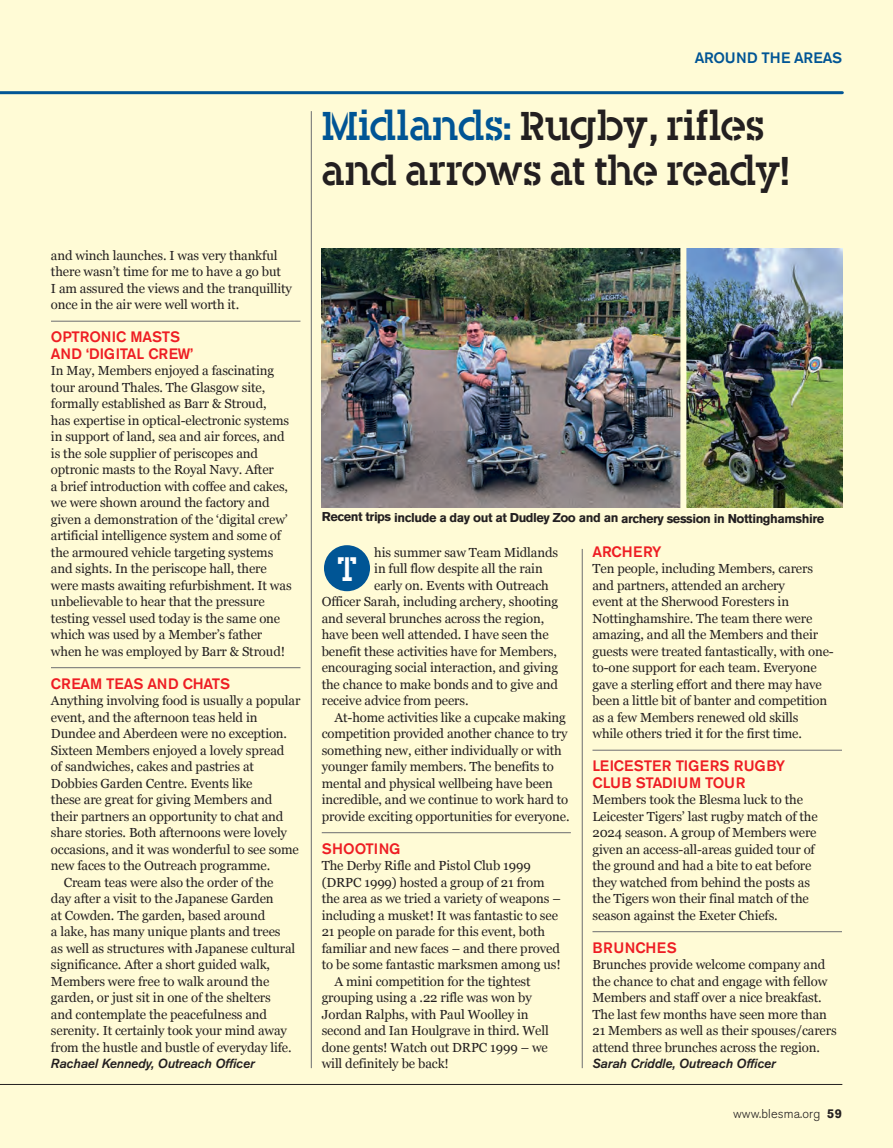
<style>
.page{position:relative;width:893px;height:1148px;background:#fffbd6}
.page>*{position:absolute;margin:0;border:0;box-sizing:border-box;transform-origin:0 0}
.t1{font:39px/45px "Blesma";letter-spacing:-.01em;color:#231f20}
.t2{font:33px "Blesma";color:#fff}
.t3{font:500 15px/16.5px "Akzidenz Grotesk BQ";letter-spacing:-.01em;color:#ee1d23}
.t4{font:500 15px "Akzidenz Grotesk Std";letter-spacing:-.015em;color:#005595}
.t5{font:500 15px "Akzidenz Grotesk BQ";letter-spacing:.03em;color:#ee1d23}
.t6{font:13.2px/16.5px "Georgia";letter-spacing:-.01em;color:#231f20}
.t7{font:italic 13.2px "Akzidenz Grotesk BQ Med";letter-spacing:-.01em;color:#231f20}
.t8{font:700 12.75px "Akzidenz Grotesk BQ";letter-spacing:-.04em;color:#231f20}
.t9{font:300 12.75px "Akzidenz Grotesk Std";letter-spacing:.01em;color:#231f20}
.s1{color:#005595}
.s2{font-weight:700}
</style>
<div class="page">
<hr style="left:322px;top:832px;width:249px;height:1px;background:#6c6d70">
<hr style="left:311px;top:111px;width:1px;height:957px;background:#6c6d70">
<hr style="left:0;top:1084px;width:842px;height:1px;background:#231f20">
<hr style="left:0;top:91px;width:842px;height:3px;background:#005595">
<hr style="left:582px;top:549px;width:1px;height:519px;background:#6c6d70">
<hr style="left:592px;top:750px;width:250px;height:1px;background:#6c6d70">
<hr style="left:592px;top:931px;width:250px;height:1px;background:#6c6d70">
<div style="left:324px;top:545px;width:46px;height:46px;background:#005595;border-radius:50%"></div>
<img style="left:322px;top:248px;width:358px;height:259px">
<img style="left:686px;top:248px;width:156px;height:259px">
<hr style="left:51px;top:321px;width:249px;height:1px;background:#6c6d70">
<hr style="left:51px;top:667px;width:249px;height:1px;background:#6c6d70">
<p class="t4" style="left:695px;top:49px;width:149px">AROUND THE AREAS</p>
<h1 class="t1" style="left:322px;top:103px;width:469px"><span class="s1">Midlands:</span> Rugby, rifles and arrows at the ready!</h1>
<p class="t6" style="left:51px;top:246px;width:243px">and winch launches. I was very thankful there wasn’t time for me to have a go but<br>I am assured the views and the tranquillity once in the air were well worth it.</p>
<p class="t3" style="left:51px;top:328px;width:144px">OPTRONIC MASTS<br>AND ‘DIGITAL CREW’</p>
<p class="t6" style="left:51px;top:362px;width:242px">In May, Members enjoyed a fascinating tour around Thales. The Glasgow site, formally established as Barr &amp; Stroud,<br>has expertise in optical-electronic systems in support of land, sea and air forces, and is the sole supplier of periscopes and optronic masts to the Royal Navy. After<br>a brief introduction with coffee and cakes, we were shown around the factory and given a demonstration of the ‘digital crew’ artificial intelligence system and some of the armoured vehicle targeting systems and sights. In the periscope hall, there were masts awaiting refurbishment. It was unbelievable to hear that the pressure testing vessel used today is the same one which was used by a Member’s father when he was employed by Barr &amp; Stroud!</p>
<p class="t3" style="left:51px;top:675px;width:181px">CREAM TEAS AND CHATS</p>
<p class="t6" style="left:51px;top:692px;width:251px">Anything involving food is usually a popular</p>
<p class="t6" style="left:51px;top:708px;width:208px">event, and the afternoon teas held in</p>
<p class="t6" style="left:51px;top:725px;width:238px">Dundee and Aberdeen were no exception.</p>
<p class="t6" style="left:51px;top:741px;width:235px">Sixteen Members enjoyed a lovely spread</p>
<p class="t6" style="left:51px;top:758px;width:205px">of sandwiches, cakes and pastries at</p>
<p class="t6" style="left:51px;top:774px;width:203px">Dobbies Garden Centre. Events like</p>
<p class="t6" style="left:51px;top:791px;width:223px">these are great for giving Members and</p>
<p class="t6" style="left:51px;top:807px;width:234px">their partners an opportunity to chat and</p>
<p class="t6" style="left:51px;top:824px;width:238px">share stories. Both afternoons were lovely</p>
<p class="t6" style="left:51px;top:840px;width:249px">occasions, and it was wonderful to see some</p>
<p class="t6" style="left:51px;top:857px;width:221px">new faces to the Outreach programme.</p>
<p class="t6" style="left:64px;top:873px;width:211px">Cream teas were also the order of the</p>
<p class="t6" style="left:51px;top:890px;width:224px">day after a visit to the Japanese Garden</p>
<p class="t6" style="left:51px;top:906px;width:216px">at Cowden. The garden, based around</p>
<p class="t6" style="left:51px;top:923px;width:231px">a lake, has many unique plants and trees</p>
<p class="t6" style="left:51px;top:939px;width:246px">as well as structures with Japanese cultural</p>
<p class="t6" style="left:51px;top:956px;width:221px">significance. After a short guided walk,</p>
<p class="t6" style="left:51px;top:972px;width:220px">Members were free to walk around the</p>
<p class="t6" style="left:51px;top:989px;width:221px">garden, or just sit in one of the shelters</p>
<p class="t6" style="left:51px;top:1005px;width:218px">and contemplate the peacefulness and</p>
<p class="t6" style="left:51px;top:1022px;width:237px">serenity. It certainly took your mind away</p>
<p class="t6" style="left:51px;top:1038px;width:242px">from the hustle and bustle of everyday life.</p>
<p class="t7" style="left:51px;top:1056px;width:205px">Rachael Kennedy, Outreach Officer</p>
<p class="t8" style="left:322px;top:510px;width:504px">Recent trips include a day out at Dudley Zoo and an archery session in Nottinghamshire</p>
<p class="t6" style="left:374px;top:543px;width:185px">his summer saw Team Midlands</p>
<p class="t6" style="left:374px;top:560px;width:170px">in full flow despite all the rain</p>
<p class="t6" style="left:374px;top:576px;width:176px">early on. Events with Outreach</p>
<p class="t6" style="left:322px;top:593px;width:238px">Officer Sarah, including archery, shooting</p>
<p class="t6" style="left:322px;top:609px;width:224px">and several brunches across the region,</p>
<p class="t6" style="left:322px;top:626px;width:229px">have been well attended. I have seen the</p>
<p class="t6" style="left:322px;top:642px;width:237px">benefit these activities have for Members,</p>
<p class="t6" style="left:322px;top:659px;width:238px">encouraging social interaction, and giving</p>
<p class="t6" style="left:322px;top:675px;width:238px">the chance to make bonds and to give and</p>
<p class="t6" style="left:322px;top:692px;width:148px">receive advice from peers.</p>
<p class="t6" style="left:334px;top:708px;width:233px">At-home activities like a cupcake making</p>
<p class="t6" style="left:322px;top:725px;width:247px">competition provided another chance to try</p>
<p class="t6" style="left:322px;top:741px;width:242px">something new, either individually or with</p>
<p class="t6" style="left:322px;top:758px;width:234px">younger family members. The benefits to</p>
<p class="t6" style="left:322px;top:774px;width:233px">mental and physical wellbeing have been</p>
<p class="t6" style="left:322px;top:791px;width:248px">incredible, and we continue to work hard to</p>
<p class="t6" style="left:322px;top:807px;width:249px">provide exciting opportunities for everyone.</p>
<p class="t3" style="left:322px;top:840px;width:80px">SHOOTING</p>
<p class="t6" style="left:322px;top:857px;width:211px">The Derby Rifle and Pistol Club 1999</p>
<p class="t6" style="left:322px;top:873px;width:224px">(DRPC 1999) hosted a group of 21 from</p>
<p class="t6" style="left:322px;top:890px;width:241px">the area as we tried a variety of weapons –</p>
<p class="t6" style="left:322px;top:906px;width:238px">including a musket! It was fantastic to see</p>
<p class="t6" style="left:322px;top:923px;width:225px">21 people on parade for this event, both</p>
<p class="t6" style="left:322px;top:939px;width:240px">familiar and new faces – and there proved</p>
<p class="t6" style="left:322px;top:956px;width:240px">to be some fantastic marksmen among us!</p>
<p class="t6" style="left:334px;top:972px;width:198px">A mini competition for the tightest</p>
<p class="t6" style="left:322px;top:989px;width:212px">grouping using a .22 rifle was won by</p>
<p class="t6" style="left:322px;top:1005px;width:208px">Jordan Ralphs, with Paul Woolley in</p>
<p class="t6" style="left:322px;top:1022px;width:229px">second and Ian Houlgrave in third. Well</p>
<p class="t6" style="left:322px;top:1038px;width:228px">done gents! Watch out DRPC 1999 – we</p>
<p class="t6" style="left:322px;top:1055px;width:129px">will definitely be back!</p>
<h2 class="t2" style="left:337px;top:549px;width:21px">T</h2>
<p class="t3" style="left:592px;top:543px;width:71px">ARCHERY</p>
<p class="t6" style="left:592px;top:560px;width:243px">Ten people, including Members, carers and partners, attended an archery<br>event at the Sherwood Foresters in Nottinghamshire. The team there were amazing, and all the Members and their guests were treated fantastically, with one&shy;to-one support for each team. Everyone gave a sterling effort and there may have been a little bit of banter and competition as a few Members renewed old skills<br>while others tried it for the first time.</p>
<p class="t3" style="left:592px;top:757px;width:194px">LEICESTER TIGERS RUGBY<br>CLUB STADIUM TOUR</p>
<p class="t6" style="left:592px;top:791px;width:227px">Members took the Blesma luck to the Leicester Tigers’ last rugby match of the 2024 season. A group of Members were given an access-all-areas guided tour of the ground and had a bite to eat before they watched from behind the posts as the Tigers won their final match of the season against the Exeter Chiefs.</p>
<p class="t5" style="left:592px;top:938px;width:86px">BRUNCHES</p>
<p class="t6" style="left:592px;top:956px;width:246px">Brunches provide welcome company and the chance to chat and engage with fellow Members and staff over a nice breakfast.<br>The last few months have seen more than 21 Members as well as their spouses/carers attend three brunches across the region.</p>
<p class="t7" style="left:592px;top:1056px;width:185px">Sarah Criddle, Outreach Officer</p>
<p class="t9" style="left:733px;top:1106px;width:110px">www.blesma.org <span class="s2">59</span></p>
</div>
